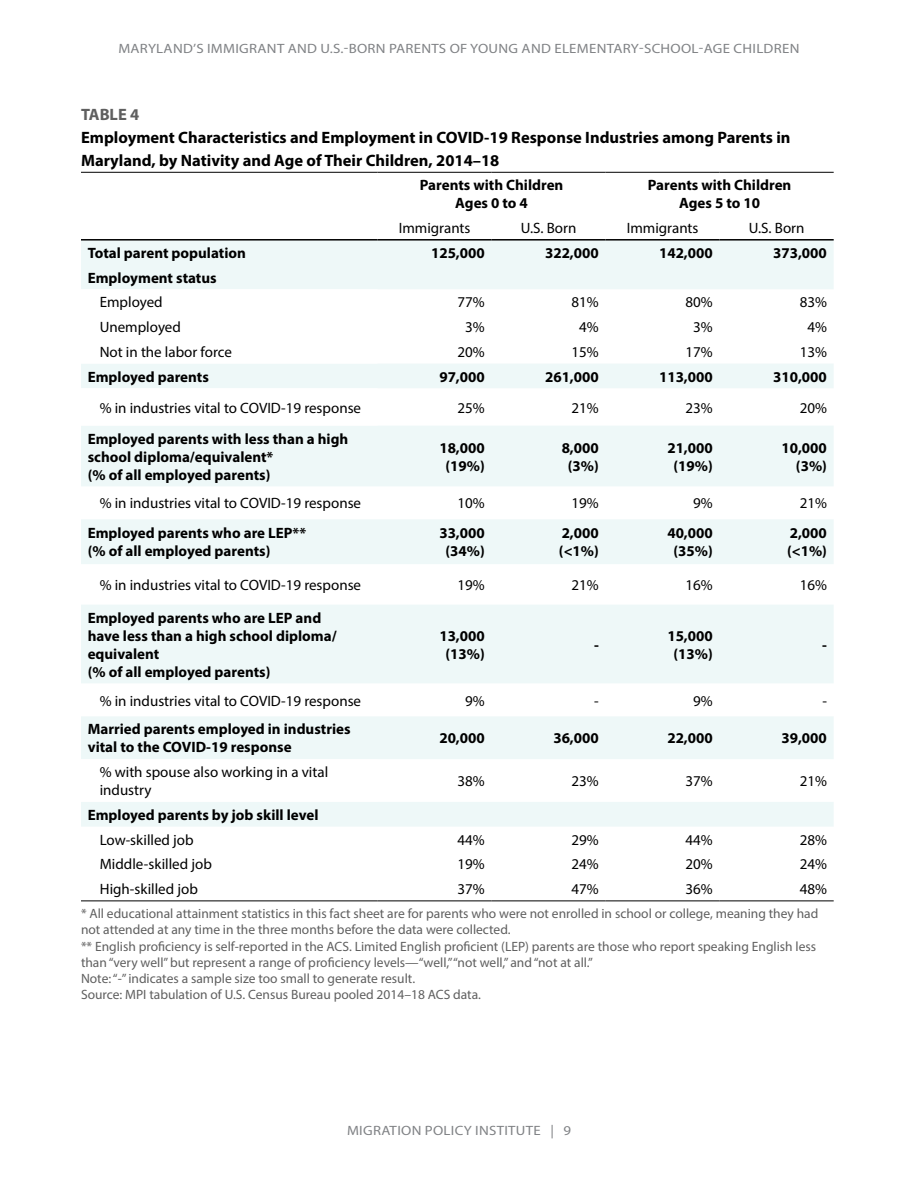
<style>
.page{position:relative;width:918px;height:1188px;background:#fff}
.page>*{position:absolute;margin:0;border:0;box-sizing:border-box;transform-origin:0 0}
.t1{font:700 16.5px/22.8px "Myriad Pro";color:#000}
.t2{font:700 16.5px "Myriad Pro";color:#5f5f5f}
.t3{font:700 15px/18px "Myriad Pro";color:#000;text-align:center}
.t4{font:15px/18px "Myriad Pro";color:#000}
.t5{font:13.5px/16.2px "Myriad Pro";color:#5f5f5f}
.t6{font:13.5px "Myriad Pro";letter-spacing:.02em;color:#808285;scale:1.1 1}
</style>
<div class="page">
<svg style="left:81px;top:241px;width:753px;height:586px;fill:#eef8f8"></svg>
<svg style="left:81px;top:289px;width:297px;height:513px"></svg>
<hr style="left:81px;top:172px;width:297px;height:1px;background:#000">
<hr style="left:378px;top:172px;width:114px;height:1px;background:#000">
<hr style="left:492px;top:172px;width:114px;height:1px;background:#000">
<hr style="left:606px;top:172px;width:114px;height:1px;background:#000">
<hr style="left:720px;top:172px;width:114px;height:1px;background:#000">
<hr style="left:81px;top:239px;width:297px;height:2px;background:#000">
<hr style="left:378px;top:239px;width:114px;height:2px;background:#000">
<hr style="left:492px;top:239px;width:114px;height:2px;background:#000">
<hr style="left:606px;top:239px;width:114px;height:2px;background:#000">
<hr style="left:720px;top:239px;width:114px;height:2px;background:#000">
<hr style="left:81px;top:901px;width:297px;height:1px;background:#000">
<hr style="left:378px;top:901px;width:114px;height:1px;background:#000">
<hr style="left:492px;top:901px;width:114px;height:1px;background:#000">
<hr style="left:606px;top:901px;width:114px;height:1px;background:#000">
<hr style="left:720px;top:901px;width:114px;height:1px;background:#000">
<p class="t6" style="left:119px;top:40px;width:621px">MARYLAND’S IMMIGRANT AND U.S.-BORN PARENTS OF YOUNG AND ELEMENTARY-SCHOOL-AGE CHILDREN</p>
<p class="t2" style="left:81px;top:104px;width:60px">TABLE 4</p>
<p class="t1" style="left:81px;top:126px;width:711px">Employment Characteristics and Employment in COVID-19 Response Industries among Parents in<br>Maryland, by Nativity and Age of Their Children, 2014–18</p>
<p class="t3" style="left:420px;top:176px;width:145px">Parents with Children<br>Ages 0 to 4</p>
<p class="t3" style="left:648px;top:176px;width:145px">Parents with Children<br>Ages 5 to 10</p>
<p class="t4" style="left:399px;top:219px;width:73px">Immigrants</p>
<p class="t4" style="left:521px;top:219px;width:57px">U.S. Born</p>
<p class="t4" style="left:627px;top:219px;width:73px">Immigrants</p>
<p class="t4" style="left:749px;top:219px;width:57px">U.S. Born</p>
<p class="t3" style="left:88px;top:243px;width:160px">Total parent population</p>
<p class="t3" style="left:431px;top:243px;width:55px">125,000</p>
<p class="t3" style="left:545px;top:243px;width:55px">322,000</p>
<p class="t3" style="left:659px;top:243px;width:55px">142,000</p>
<p class="t3" style="left:773px;top:243px;width:55px">373,000</p>
<p class="t3" style="left:88px;top:268px;width:130px">Employment status</p>
<p class="t4" style="left:100px;top:293px;width:64px">Employed</p>
<p class="t4" style="left:458px;top:293px;width:29px">77%</p>
<p class="t4" style="left:572px;top:293px;width:29px">81%</p>
<p class="t4" style="left:686px;top:293px;width:29px">80%</p>
<p class="t4" style="left:800px;top:293px;width:29px">83%</p>
<p class="t4" style="left:100px;top:318px;width:83px">Unemployed</p>
<p class="t4" style="left:465px;top:318px;width:21px">3%</p>
<p class="t4" style="left:579px;top:318px;width:21px">4%</p>
<p class="t4" style="left:693px;top:318px;width:21px">3%</p>
<p class="t4" style="left:807px;top:318px;width:21px">4%</p>
<p class="t4" style="left:100px;top:343px;width:134px">Not in the labor force</p>
<p class="t4" style="left:458px;top:343px;width:29px">20%</p>
<p class="t4" style="left:572px;top:343px;width:29px">15%</p>
<p class="t4" style="left:686px;top:343px;width:29px">17%</p>
<p class="t4" style="left:800px;top:343px;width:29px">13%</p>
<p class="t3" style="left:88px;top:367px;width:123px">Employed parents</p>
<p class="t3" style="left:439px;top:367px;width:47px">97,000</p>
<p class="t3" style="left:545px;top:367px;width:55px">261,000</p>
<p class="t3" style="left:659px;top:367px;width:55px">113,000</p>
<p class="t3" style="left:773px;top:367px;width:55px">310,000</p>
<p class="t4" style="left:100px;top:398px;width:263px">% in industries vital to COVID-19 response</p>
<p class="t4" style="left:458px;top:398px;width:29px">25%</p>
<p class="t4" style="left:572px;top:398px;width:29px">21%</p>
<p class="t4" style="left:686px;top:398px;width:29px">23%</p>
<p class="t4" style="left:800px;top:398px;width:29px">20%</p>
<p class="t3" style="left:88px;top:429px;width:262px;text-align:left">Employed parents with less than a high school diploma/equivalent*<br>(% of all employed parents)</p>
<p class="t3" style="left:439px;top:438px;width:47px">18,000 (19%)</p>
<p class="t3" style="left:562px;top:438px;width:39px">8,000 (3%)</p>
<p class="t3" style="left:667px;top:438px;width:47px">21,000 (19%)</p>
<p class="t3" style="left:781px;top:438px;width:47px;text-align:right">10,000 (3%)</p>
<p class="t4" style="left:100px;top:494px;width:263px">% in industries vital to COVID-19 response</p>
<p class="t4" style="left:458px;top:494px;width:29px">10%</p>
<p class="t4" style="left:572px;top:494px;width:29px">19%</p>
<p class="t4" style="left:693px;top:494px;width:21px">9%</p>
<p class="t4" style="left:800px;top:494px;width:29px">21%</p>
<p class="t3" style="left:88px;top:524px;width:220px;text-align:left">Employed parents who are LEP** (% of all employed parents)</p>
<p class="t3" style="left:439px;top:524px;width:47px">33,000 (34%)</p>
<p class="t3" style="left:559px;top:524px;width:41px;text-align:left">2,000 (&lt;1%)</p>
<p class="t3" style="left:667px;top:524px;width:47px">40,000 (35%)</p>
<p class="t3" style="left:787px;top:524px;width:41px;text-align:left">2,000 (&lt;1%)</p>
<p class="t4" style="left:100px;top:576px;width:263px">% in industries vital to COVID-19 response</p>
<p class="t4" style="left:458px;top:576px;width:29px">19%</p>
<p class="t4" style="left:572px;top:576px;width:29px">21%</p>
<p class="t4" style="left:686px;top:576px;width:29px">16%</p>
<p class="t4" style="left:800px;top:576px;width:29px">16%</p>
<p class="t3" style="left:88px;top:608px;width:250px;text-align:left">Employed parents who are LEP and have less than a high school diploma/ equivalent<br>(% of all employed parents)</p>
<p class="t3" style="left:439px;top:626px;width:47px">13,000 (13%)</p>
<p class="t3" style="left:667px;top:626px;width:47px">15,000 (13%)</p>
<p class="t3" style="left:594px;top:635px;width:6px">-</p>
<p class="t3" style="left:822px;top:635px;width:6px">-</p>
<p class="t4" style="left:100px;top:691px;width:263px">% in industries vital to COVID-19 response</p>
<p class="t4" style="left:465px;top:691px;width:21px">9%</p>
<p class="t4" style="left:594px;top:691px;width:6px">-</p>
<p class="t4" style="left:693px;top:691px;width:21px">9%</p>
<p class="t4" style="left:822px;top:691px;width:6px">-</p>
<p class="t3" style="left:88px;top:720px;width:264px;text-align:left">Married parents employed in industries vital to the COVID-19 response</p>
<p class="t3" style="left:439px;top:729px;width:47px">20,000</p>
<p class="t3" style="left:553px;top:729px;width:47px">36,000</p>
<p class="t3" style="left:667px;top:729px;width:47px">22,000</p>
<p class="t3" style="left:781px;top:729px;width:47px">39,000</p>
<p class="t4" style="left:100px;top:763px;width:230px">% with spouse also working in a vital industry</p>
<p class="t4" style="left:458px;top:772px;width:29px">38%</p>
<p class="t4" style="left:572px;top:772px;width:29px">23%</p>
<p class="t4" style="left:686px;top:772px;width:29px">37%</p>
<p class="t4" style="left:800px;top:772px;width:29px">21%</p>
<p class="t3" style="left:88px;top:805px;width:232px">Employed parents by job skill level</p>
<p class="t4" style="left:100px;top:830px;width:95px">Low-skilled job</p>
<p class="t4" style="left:458px;top:830px;width:29px">44%</p>
<p class="t4" style="left:572px;top:830px;width:29px">29%</p>
<p class="t4" style="left:686px;top:830px;width:29px">44%</p>
<p class="t4" style="left:800px;top:830px;width:29px">28%</p>
<p class="t4" style="left:100px;top:855px;width:114px">Middle-skilled job</p>
<p class="t4" style="left:458px;top:855px;width:29px">19%</p>
<p class="t4" style="left:572px;top:855px;width:29px">24%</p>
<p class="t4" style="left:686px;top:855px;width:29px">20%</p>
<p class="t4" style="left:800px;top:855px;width:29px">24%</p>
<p class="t4" style="left:100px;top:880px;width:100px">High-skilled job</p>
<p class="t4" style="left:458px;top:880px;width:29px">37%</p>
<p class="t4" style="left:572px;top:880px;width:29px">47%</p>
<p class="t4" style="left:686px;top:880px;width:29px">36%</p>
<p class="t4" style="left:800px;top:880px;width:29px">48%</p>
<p class="t5" style="left:81px;top:905px;width:739px">* All educational attainment statistics in this fact sheet are for parents who were not enrolled in school or college, meaning they had not attended at any time in the three months before the data were collected.<br>** English proficiency is self-reported in the ACS. Limited English proficient (LEP) parents are those who report speaking English less than “very well” but represent a range of proficiency levels—“well,” “not well,” and “not at all.”<br>Note: “-” indicates a sample size too small to generate result.<br>Source: MPI tabulation of U.S. Census Bureau pooled 2014–18 ACS data.</p>
<p class="t6" style="left:347px;top:1122px;width:205px">MIGRATION POLICY INSTITUTE | 9</p>
</div>
